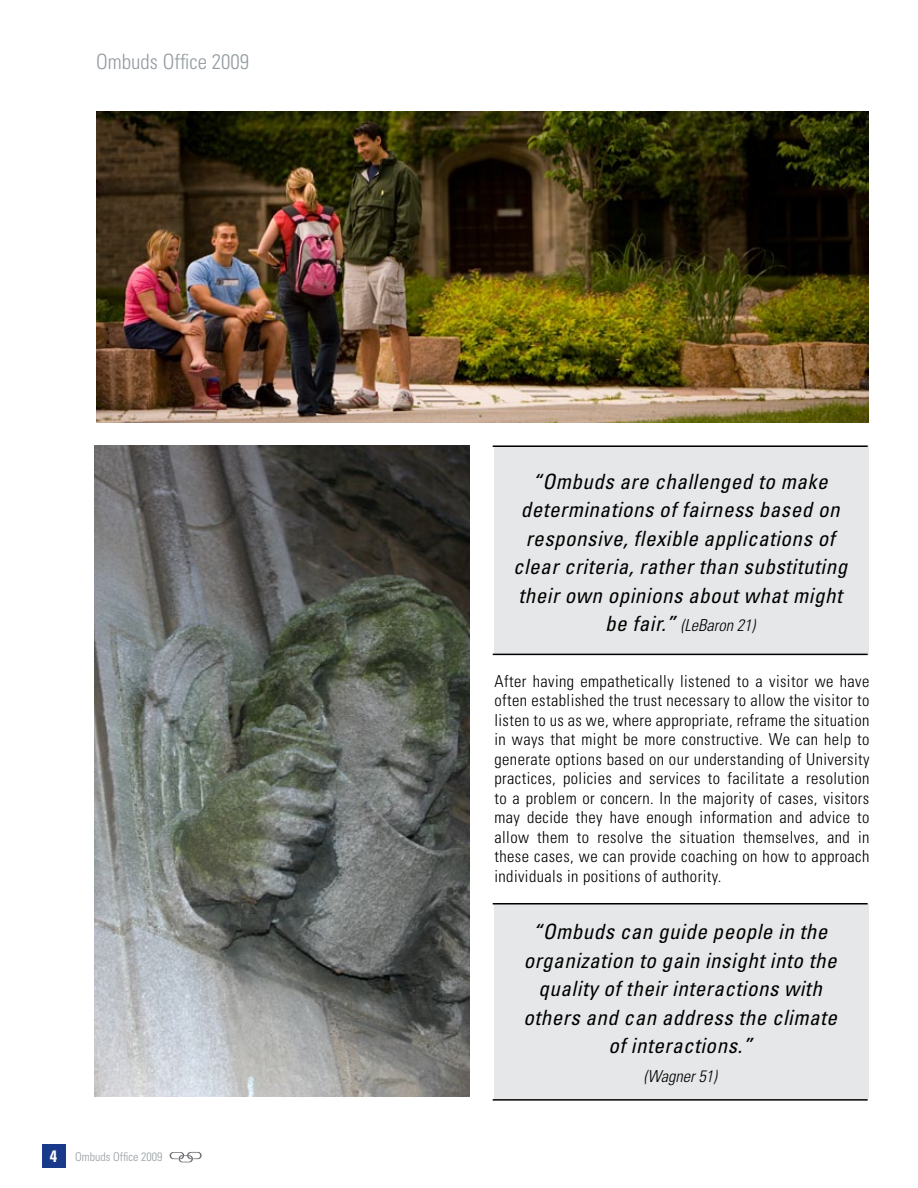
<style>
.page{position:relative;width:918px;height:1188px;background:#fff}
.page>*{position:absolute;margin:0;border:0;box-sizing:border-box;transform-origin:0 0}
.t1{font:italic condensed 21px/28.5px "Univers LT Std";letter-spacing:.025em;color:#000;text-align:center}
.t2{font:300 condensed 21px "Univers LT Std";color:#949ca1}
.t3{font:300 condensed 16.5px/19.5px "Univers LT Std";letter-spacing:.025em;color:#000;text-align:justify}
.t4{font:italic 300 condensed 16.5px "Univers LT Std";color:#000}
.t5{font:700 condensed 16.5px "Univers LT Std";color:#fff}
.t6{font:300 condensed 12px "Univers LT Std";color:#949ca1}
.s1{font-weight:400;font-size:21px}
</style>
<div class="page">
<div style="left:494px;top:904px;width:375px;height:195px;background:#e6e7e8"></div>
<div style="left:494px;top:446px;width:375px;height:209px;background:#e6e7e8"></div>
<div style="left:43px;top:1144px;width:23px;height:24px;background:#19398a"></div>
<img style="left:96px;top:111px;width:773px;height:312px">
<img style="left:94px;top:445px;width:375px;height:651px">
<hr style="left:493px;top:446px;width:375px;height:1px;background:#000">
<hr style="left:493px;top:654px;width:375px;height:1px;background:#000">
<hr style="left:493px;top:903px;width:375px;height:1px;background:#000">
<hr style="left:493px;top:1099px;width:375px;height:2px;background:#000">
<svg style="left:170px;top:1152px;width:32px;height:10px"></svg>
<p class="t2" style="left:96px;top:49px;width:154px">Ombuds Office 2009</p>
<p class="t5" style="left:50px;top:1146px;width:9px">4</p>
<p class="t6" style="left:75px;top:1149px;width:89px">Ombuds Office 2009</p>
<p class="t1" style="left:513px;top:467px;width:336px">“Ombuds are challenged to make determinations of fairness based on responsive, flexible applications of clear criteria, rather than substituting their own opinions about what might</p>
<p class="t4" style="left:605px;top:615px;width:151px"><span class="s1">be fair.”</span> (LeBaron 21)</p>
<p class="t3" style="left:494px;top:671px;width:377px">After having empathetically listened to a visitor we have often established the trust necessary to allow the visitor to listen to us as we, where appropriate, reframe the situation in ways that might be more constructive. We can help to generate options based on our understanding of University practices, policies and services to facilitate a resolution to a problem or concern. In the majority of cases, visitors may decide they have enough information and advice to allow them to resolve the situation themselves, and in these cases, we can provide coaching on how to approach individuals in positions of authority.</p>
<p class="t1" style="left:523px;top:917px;width:315px">“Ombuds can guide people in the organization to gain insight into the quality of their interactions with others and can address the climate of interactions.”</p>
<p class="t4" style="left:644px;top:1066px;width:74px">(Wagner 51)</p>
</div>
